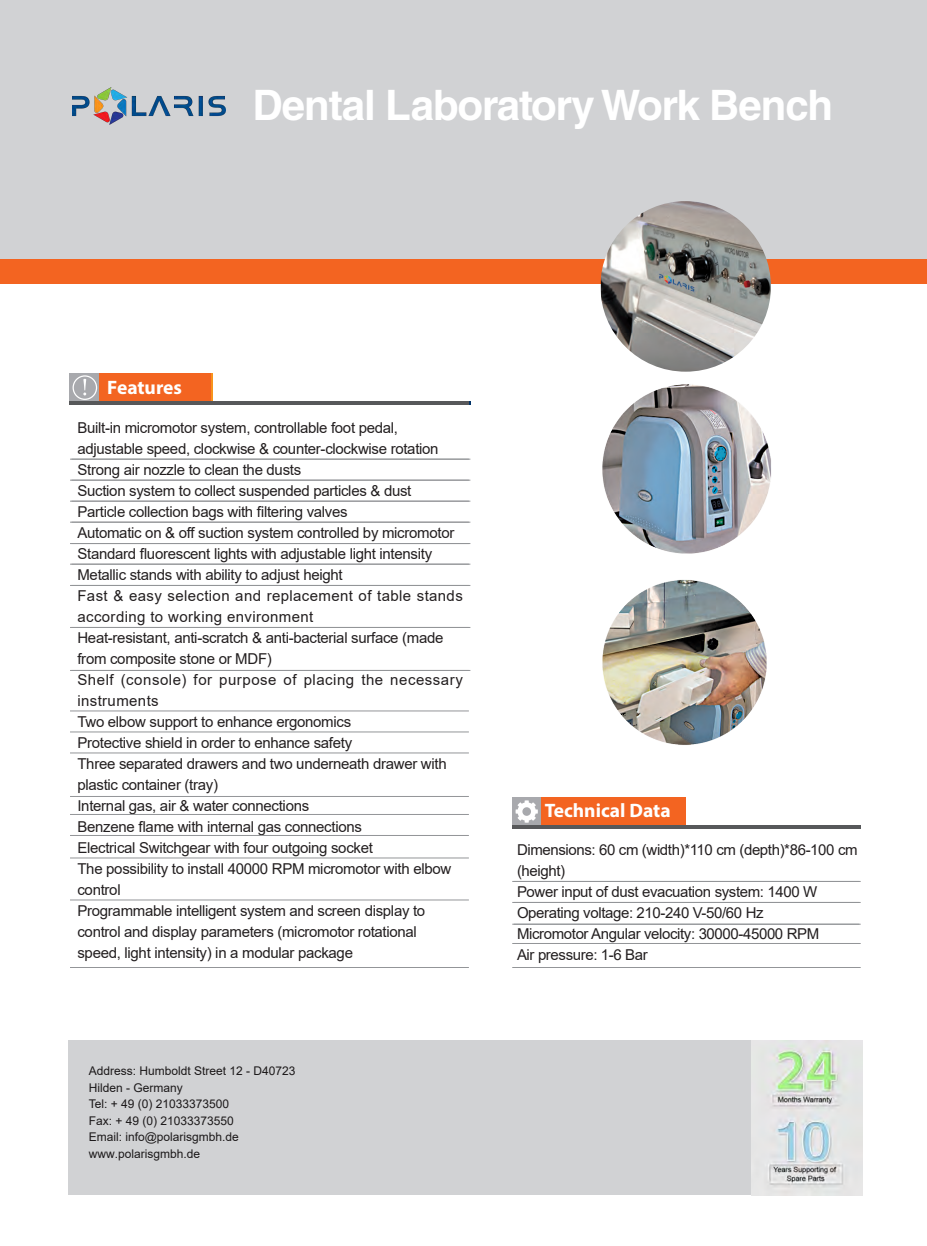
<style>
.page{position:relative;width:927px;height:1246px;background:#fff}
.page>*{position:absolute;margin:0;border:0;box-sizing:border-box;transform-origin:0 0}
.t1{font:700 42px "Helvetica LT Std";letter-spacing:-.025em;color:#fff}
.t2{font:700 19.5px "Myriad Pro";color:#fff}
.t3{font:15px/21px "Arial";letter-spacing:-.02em;color:#231f20}
.t4{font:12px/16.5px "Arial";color:#231f20}
</style>
<div class="page">
<div style="left:0;top:258px;width:927px;height:26px;background:#f36421"></div>
<div style="left:0;top:0;width:927px;height:258px;background:#d1d2d4"></div>
<img style="left:602px;top:365px;width:169px;height:189px">
<img style="left:602px;top:579px;width:165px;height:166px">
<img style="left:600px;top:201px;width:171px;height:171px;border-radius:85px">
<hr style="left:72px;top:522px;width:398px;height:1px;background:#939598">
<hr style="left:72px;top:501px;width:398px;height:1px;background:#939598">
<hr style="left:72px;top:564px;width:398px;height:1px;background:#939598">
<hr style="left:72px;top:459px;width:398px;height:1px;background:#939598">
<hr style="left:72px;top:480px;width:398px;height:1px;background:#939598">
<hr style="left:72px;top:543px;width:398px;height:1px;background:#939598">
<hr style="left:72px;top:627px;width:398px;height:1px;background:#939598">
<hr style="left:72px;top:585px;width:398px;height:1px;background:#939598">
<hr style="left:72px;top:670px;width:398px;height:1px;background:#939598">
<hr style="left:71px;top:402px;width:399px;height:3px;background:#013368">
<hr style="left:70px;top:522px;width:399px;height:1px;background:#939598">
<hr style="left:70px;top:564px;width:399px;height:1px;background:#939598">
<hr style="left:70px;top:459px;width:399px;height:1px;background:#939598">
<hr style="left:70px;top:480px;width:399px;height:1px;background:#939598">
<hr style="left:70px;top:501px;width:399px;height:1px;background:#939598">
<hr style="left:70px;top:543px;width:399px;height:1px;background:#939598">
<hr style="left:70px;top:627px;width:399px;height:1px;background:#939598">
<hr style="left:70px;top:585px;width:399px;height:1px;background:#939598">
<hr style="left:70px;top:670px;width:399px;height:1px;background:#939598">
<hr style="left:70px;top:710px;width:399px;height:1px;background:#939598">
<hr style="left:70px;top:731px;width:399px;height:1px;background:#939598">
<hr style="left:70px;top:752px;width:399px;height:1px;background:#939598">
<hr style="left:70px;top:796px;width:399px;height:1px;background:#939598">
<hr style="left:70px;top:814px;width:399px;height:1px;background:#939598">
<hr style="left:70px;top:835px;width:399px;height:1px;background:#939598">
<hr style="left:70px;top:857px;width:399px;height:1px;background:#939598">
<hr style="left:70px;top:899px;width:399px;height:1px;background:#939598">
<hr style="left:70px;top:967px;width:399px;height:1px;background:#939598">
<div style="left:99px;top:373px;width:112px;height:29px;background:#f36421"></div>
<div style="left:70px;top:373px;width:29px;height:29px;background:#a8a9ad"></div>
<svg style="left:73px;top:375px;width:25px;height:25px"></svg>
<hr style="left:70px;top:402px;width:399px;height:3px;background:#57585a">
<hr style="left:514px;top:924px;width:347px;height:1px;background:#939598">
<hr style="left:514px;top:943px;width:347px;height:1px;background:#939598">
<hr style="left:514px;top:967px;width:347px;height:1px;background:#939598">
<hr style="left:514px;top:881px;width:347px;height:1px;background:#939598">
<hr style="left:514px;top:902px;width:347px;height:1px;background:#939598">
<div style="left:512px;top:797px;width:29px;height:29px;background:#a8a9ad"></div>
<svg style="left:516px;top:800px;width:22px;height:23px"></svg>
<hr style="left:512px;top:924px;width:347px;height:1px;background:#939598">
<hr style="left:512px;top:943px;width:347px;height:1px;background:#939598">
<hr style="left:512px;top:967px;width:347px;height:1px;background:#939598">
<hr style="left:512px;top:881px;width:347px;height:1px;background:#939598">
<hr style="left:512px;top:902px;width:347px;height:1px;background:#939598">
<div style="left:541px;top:797px;width:144px;height:29px;background:#f36421"></div>
<hr style="left:512px;top:826px;width:349px;height:3px;background:#57585a">
<div style="left:68px;top:1040px;width:791px;height:155px;background:#d1d2d4"></div>
<img style="left:751px;top:1040px;width:111px;height:155px">
<img style="left:72px;top:87px;width:153px;height:38px">
<h1 class="t1" style="left:253px;top:80px;width:582px">Dental Laboratory Work Bench</h1>
<h2 class="t2" style="left:107px;top:374px;width:76px">Features</h2>
<p class="t3" style="left:77px;top:417px;width:387px">Built-in micromotor system, controllable foot pedal, adjustable speed, clockwise &amp; counter-clockwise rotation Strong air nozzle to clean the dusts<br>Suction system to collect suspended particles &amp; dust Particle collection bags with filtering valves<br>Automatic on &amp; off suction system controlled by micromotor Standard fluorescent lights with adjustable light intensity Metallic stands with ability to adjust height<br>Fast &amp; easy selection and replacement of table stands according to working environment<br>Heat-resistant, anti-scratch &amp; anti-bacterial surface (made from composite stone or MDF)<br>Shelf (console) for purpose of placing the necessary instruments<br>Two elbow support to enhance ergonomics<br>Protective shield in order to enhance safety<br>Three separated drawers and two underneath drawer with plastic container (tray)<br>Internal gas, air &amp; water connections<br>Benzene flame with internal gas connections<br>Electrical Switchgear with four outgoing socket<br>The possibility to install 40000 RPM micromotor with elbow control<br>Programmable intelligent system and screen display to control and display parameters (micromotor rotational speed, light intensity) in a modular package</p>
<p class="t4" style="left:89px;top:1062px;width:208px">Address: Humboldt Street 12 - D40723<br>Hilden - Germany<br>Tel: + 49 (0) 21033373500<br>Fax: + 49 (0) 21033373550<br>Email: info@polarisgmbh.de www.polarisgmbh.de</p>
<h2 class="t2" style="left:545px;top:798px;width:128px">Technical Data</h2>
<p class="t3" style="left:517px;top:839px;width:342px">Dimensions: 60 cm (width)*110 cm (depth)*86-100 cm (height)<br>Power input of dust evacuation system: 1400 W Operating voltage: 210-240 V-50/60 Hz<br>Micromotor Angular velocity: 30000-45000 RPM<br>Air pressure: 1-6 Bar</p>
</div>
